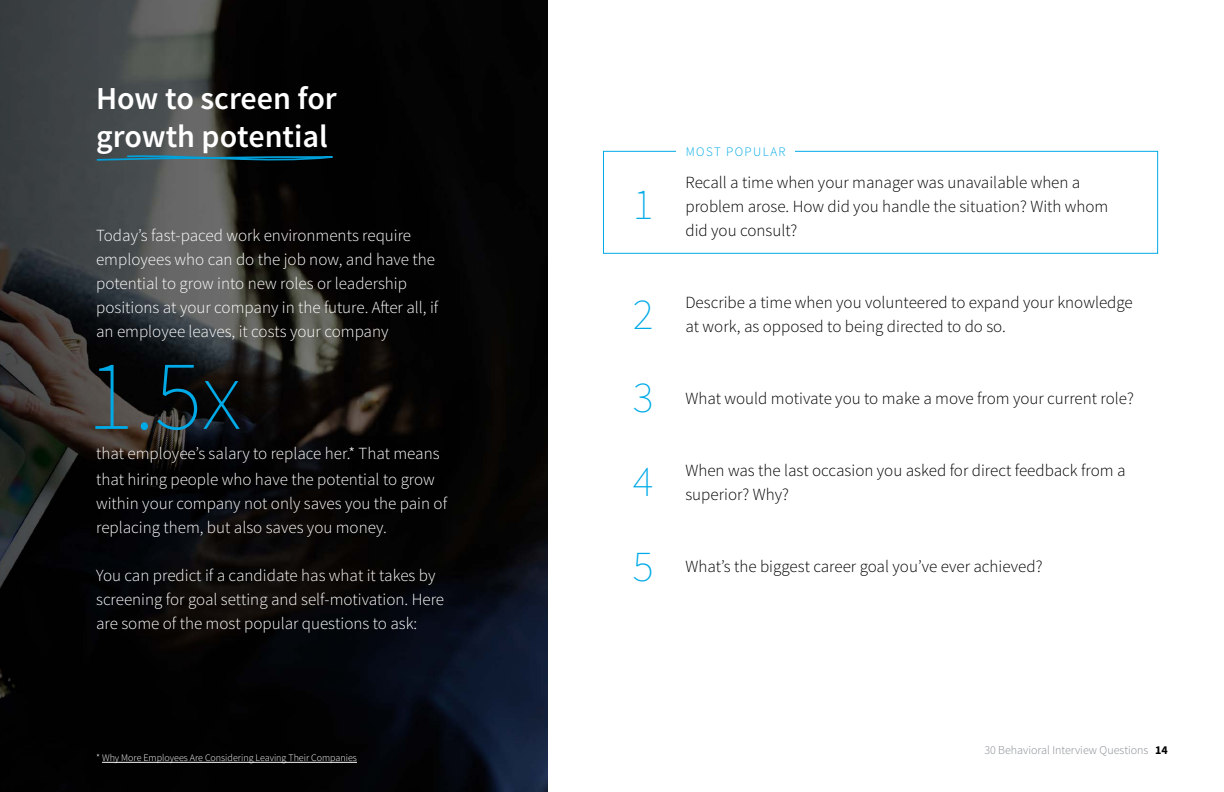
<style>
.page{position:relative;width:1224px;height:792px;background:#fff}
.page>*{position:absolute;margin:0;border:0;box-sizing:border-box;transform-origin:0 0}
.t1{font:200 100px "Source Sans Pro";color:#00aae7}
.t2{font:200 44px/84px "Source Sans Pro";color:#00aae7;text-align:justify}
.t3{font:600 32px/38px "Source Sans Pro";color:#fff}
.t4{font:300 17px/24px "Source Sans Pro";color:#fff}
.t5{font:300 17px/24px "Source Sans Pro";color:#000}
.t6{font:300 13px "Source Sans Pro";letter-spacing:.11em;color:#00aae7}
.t7{font:300 12px "Source Sans Pro";color:#81898e}
.t8{font:300 10px "Source Sans Pro";color:#fff}
.s1{font-weight:700;color:#000}
</style>
<div class="page">
<div style="left:603px;top:151px;width:555px;height:102px;border:1px solid #00aae7"></div>
<div style="left:677px;top:141px;width:118px;height:23px;background:#fff"></div>
<img style="left:0;top:0;width:547px;height:792px">
<hr style="left:102px;top:762px;width:255px;height:1px;background:#fff">
<svg style="left:96px;top:154px;width:237px;height:11px;background:#244f5e"></svg>
<h3 class="t3" style="left:96px;top:81px;width:242px">How to screen for growth potential</h3>
<p class="t4" style="left:96px;top:224px;width:344px">Today’s fast-paced work environments require employees who can do the job now, and have the potential to grow into new roles or leadership positions at your company in the future. After all, if an employee leaves, it costs your company</p>
<h1 class="t1" style="left:87px;top:335px;width:156px">1.5x</h1>
<p class="t4" style="left:96px;top:441px;width:345px;line-height:26px">that employee’s salary to replace her.* That means that hiring people who have the potential to grow</p>
<p class="t4" style="left:96px;top:492px;width:353px">within your company not only saves you the pain of replacing them, but also saves you money.</p>
<p class="t4" style="left:96px;top:564px;width:350px">You can predict if a candidate has what it takes by screening for goal setting and self-motivation. Here are some of the most popular questions to ask:</p>
<p class="t8" style="left:96px;top:752px;width:262px">* Why More Employees Are Considering Leaving Their Companies</p>
<h2 class="t2" style="left:633px;top:162px;width:22px">1</h2>
<h2 class="t2" style="left:633px;top:272px;width:22px">2<br>3<br>4<br>5</h2>
<p class="t6" style="left:686px;top:144px;width:101px">MOST POPULAR</p>
<p class="t5" style="left:685px;top:170px;width:425px">Recall a time when your manager was unavailable when a problem arose. How did you handle the situation? With whom did you consult?</p>
<p class="t5" style="left:685px;top:290px;width:449px">Describe a time when you volunteered to expand your knowledge at work, as opposed to being directed to do so.</p>
<p class="t5" style="left:685px;top:386px;width:450px">What would motivate you to make a move from your current role?</p>
<p class="t5" style="left:685px;top:458px;width:442px">When was the last occasion you asked for direct feedback from a superior? Why?</p>
<p class="t5" style="left:685px;top:554px;width:359px">What’s the biggest career goal you’ve ever achieved?</p>
<p class="t7" style="left:984px;top:743px;width:185px">30 Behavioral Interview Questions <span class="s1">14</span></p>
</div>
